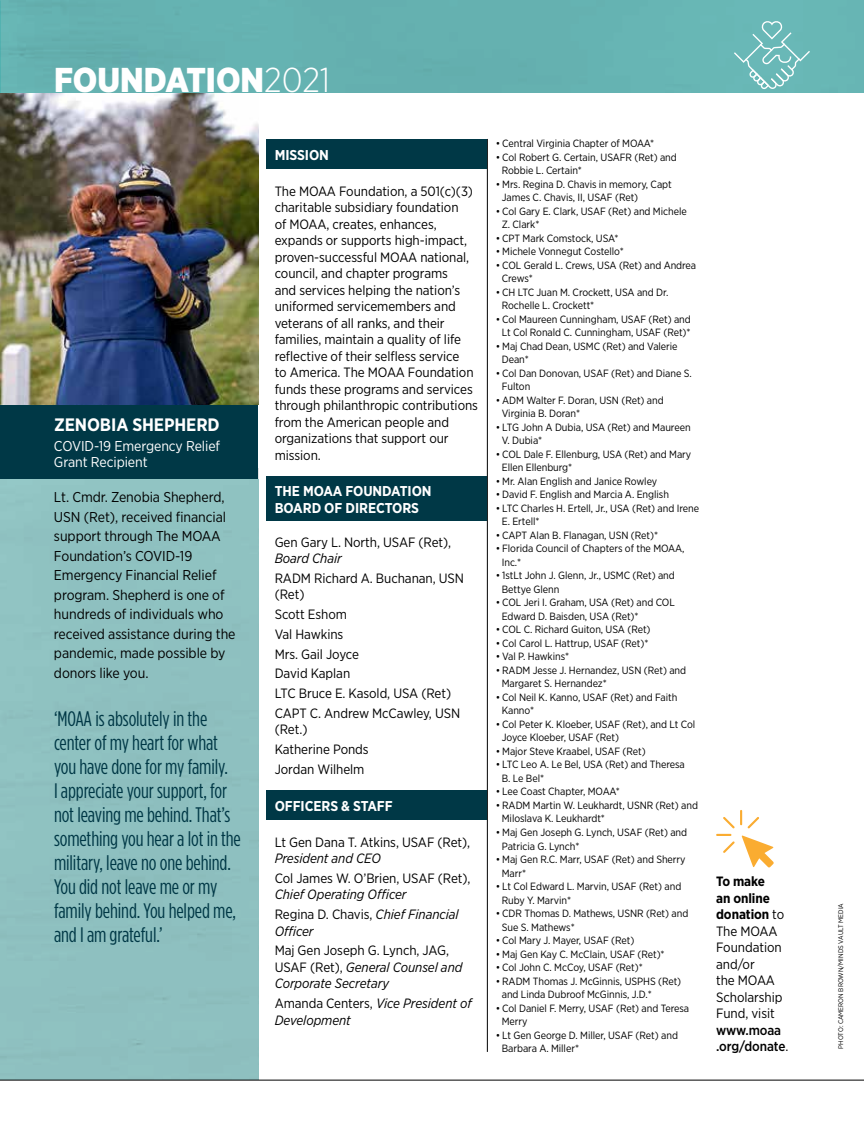
<style>
.page{position:relative;width:864px;height:1134px;background:#fff}
.page>*{position:absolute;margin:0;border:0;box-sizing:border-box;transform-origin:0 0}
.t1{font:900 34.5px "Gotham Narrow";color:#fff}
.t2{font:21px/24px "Gotham Condensed";letter-spacing:-.005em;color:#003846}
.t3{font:700 18px "Gotham Narrow";letter-spacing:-.005em;color:#fff}
.t4{font:14.25px/19.5px "Gotham Narrow";letter-spacing:-.005em;color:#000}
.t5{font:700 14.25px/16.5px "Gotham Narrow";letter-spacing:-.005em;color:#fff}
.t6{font:14.25px/16.5px "Gotham Narrow";letter-spacing:-.005em;color:#fff}
.t7{font:13.5px/16.5px "Gotham Narrow";letter-spacing:-.005em;color:#000}
.t8{font:italic 13.5px/16.5px "Gotham Narrow";letter-spacing:-.005em;color:#000}
.t9{font:500 13.5px/16.5px "Gotham Narrow";letter-spacing:-.005em;color:#000}
.t10{font:10.5px/13.5px "Gotham Narrow";letter-spacing:-.005em;color:#000}
.t11{font:6.75px "Gotham Narrow";color:#000}
.s1{font-weight:300}
.s2{font-style:normal}
.s3{font-weight:700}
.s4{font-weight:400}
</style>
<div class="page">
<div style="left:0;top:479px;width:258px;height:601px;background:#8ec0c0"></div>
<div style="left:0;top:403px;width:258px;height:76px;background:#003846"></div>
<div style="left:0;top:0;width:864px;height:93px;background:#65b1b0"></div>
<hr style="left:0;top:0;width:1px;height:93px;background:#14a3a1">
<hr style="left:487px;top:139px;width:1px;height:913px;background:#000">
<div style="left:266px;top:139px;width:221px;height:30px;background:#003846"></div>
<div style="left:266px;top:790px;width:221px;height:30px;background:#003846"></div>
<div style="left:266px;top:477px;width:221px;height:44px;background:#003846"></div>
<svg style="left:716px;top:834px;width:19px;height:19px"></svg>
<svg style="left:748px;top:817px;width:11px;height:11px"></svg>
<svg style="left:723px;top:810px;width:19px;height:18px"></svg>
<svg style="left:742px;top:835px;width:32px;height:33px"></svg>
<svg style="left:734px;top:21px;width:76px;height:68px"></svg>
<img style="left:0;top:93px;width:258px;height:312px">
<hr style="left:0;top:1080px;width:864px;height:1px;background:#000">
<h1 class="t1" style="left:54px;top:57px;width:278px">FOUNDATION<span class="s1">2021</span></h1>
<h3 class="t3" style="left:54px;top:413px;width:167px">ZENOBIA SHEPHERD</h3>
<h3 class="t6" style="left:54px;top:437px;width:168px">COVID-19 Emergency Relief<br>Grant Recipient</h3>
<p class="t4" style="left:54px;top:487px;width:183px">Lt. Cmdr. Zenobia Shepherd,<br>USN (Ret), received financial support through The MOAA<br>Foundation’s COVID-19<br>Emergency Financial Relief program. Shepherd is one of hundreds of individuals who received assistance during the pandemic, made possible by donors like you.</p>
<p class="t2" style="left:54px;top:706px;width:188px">‘MOAA is absolutely in the center of my heart for what you have done for my family.<br>I appreciate your support, for not leaving me behind. That’s something you hear a lot in the military, leave no one behind.<br>You did not leave me or my family behind. You helped me, and I am grateful.’</p>
<h3 class="t5" style="left:275px;top:146px;width:56px">MISSION</h3>
<p class="t7" style="left:275px;top:183px;width:205px">The MOAA Foundation, a 501(c)(3) charitable subsidiary foundation<br>of MOAA, creates, enhances, expands or supports high-impact, proven-successful MOAA national, council, and chapter programs<br>and services helping the nation’s uniformed servicemembers and veterans of all ranks, and their families, maintain a quality of life reflective of their selfless service<br>to America. The MOAA Foundation funds these programs and services through philanthropic contributions from the American people and organizations that support our mission.</p>
<h3 class="t5" style="left:275px;top:483px;width:158px">THE MOAA FOUNDATION<br>BOARD OF DIRECTORS</h3>
<p class="t7" style="left:275px;top:533px;width:178px">Gen Gary L. North, USAF (Ret),</p>
<p class="t8" style="left:275px;top:550px;width:69px">Board Chair</p>
<p class="t7" style="left:275px;top:570px;width:191px">RADM Richard A. Buchanan, USN (Ret)</p>
<p class="t7" style="left:275px;top:604px;width:187px;line-height:19.8px">Scott Eshom<br>Val Hawkins<br>Mrs. Gail Joyce<br>David Kaplan<br>LTC Bruce E. Kasold, USA (Ret)<br>CAPT C. Andrew McCawley, USN</p>
<p class="t7" style="left:275px;top:719px;width:96px;line-height:19.8px">(Ret.)<br>Katherine Ponds<br>Jordan Wilhelm</p>
<h3 class="t5" style="left:275px;top:798px;width:119px">OFFICERS &amp; STAFF</h3>
<p class="t7" style="left:275px;top:833px;width:197px">Lt Gen Dana T. Atkins, USAF (Ret),</p>
<p class="t8" style="left:275px;top:850px;width:108px">President and CEO</p>
<p class="t7" style="left:275px;top:870px;width:197px">Col James W. O’Brien, USAF (Ret),</p>
<p class="t8" style="left:275px;top:885px;width:186px;line-height:19.8px">Chief Operating Officer<br><span class="s2">Regina D. Chavis,</span> Chief Financial</p>
<p class="t8" style="left:275px;top:922px;width:40px">Officer</p>
<p class="t8" style="left:275px;top:942px;width:189px"><span class="s2">Maj Gen Joseph G. Lynch, JAG,<br>USAF (Ret),</span> General Counsel and<br>Corporate Secretary</p>
<p class="t8" style="left:275px;top:995px;width:199px"><span class="s2">Amanda Centers,</span> Vice President of<br>Development</p>
<p class="t10" style="left:496px;top:137px;width:160px">• Central Virginia Chapter of MOAA*</p>
<p class="t10" style="left:502px;top:150px;width:177px;text-indent:-6px">• Col Robert G. Certain, USAFR (Ret) and<br>Robbie L. Certain*</p>
<p class="t10" style="left:502px;top:177px;width:172px;text-indent:-6px">• Mrs. Regina D. Chavis in memory, Capt<br>James C. Chavis, II, USAF (Ret)</p>
<p class="t10" style="left:502px;top:204px;width:187px;text-indent:-6px">• Col Gary E. Clark, USAF (Ret) and Michele<br>Z. Clark*</p>
<p class="t10" style="left:496px;top:231px;width:124px">• CPT Mark Comstock, USA*</p>
<p class="t10" style="left:496px;top:245px;width:130px">• Michele Vonnegut Costello*</p>
<p class="t10" style="left:502px;top:258px;width:196px;text-indent:-6px">• COL Gerald L. Crews, USA (Ret) and Andrea<br>Crews*</p>
<p class="t10" style="left:502px;top:285px;width:168px;text-indent:-6px">• CH LTC Juan M. Crockett, USA and Dr.<br>Rochelle L. Crockett*</p>
<p class="t10" style="left:496px;top:312px;width:197px;text-align:center">• Col Maureen Cunningham, USAF (Ret) and<br>Lt Col Ronald C. Cunningham, USAF (Ret)*</p>
<p class="t10" style="left:502px;top:339px;width:177px;text-indent:-6px">• Maj Chad Dean, USMC (Ret) and Valerie<br>Dean*</p>
<p class="t10" style="left:502px;top:366px;width:191px;text-indent:-6px">• Col Dan Donovan, USAF (Ret) and Diane S.<br>Fulton</p>
<p class="t10" style="left:502px;top:393px;width:163px;text-indent:-6px">• ADM Walter F. Doran, USN (Ret) and<br>Virginia B. Doran*</p>
<p class="t10" style="left:502px;top:420px;width:190px;text-indent:-6px">• LTG John A Dubia, USA (Ret) and Maureen<br>V. Dubia*</p>
<p class="t10" style="left:502px;top:447px;width:191px;text-indent:-6px">• COL Dale F. Ellenburg, USA (Ret) and Mary<br>Ellen Ellenburg*</p>
<p class="t10" style="left:496px;top:474px;width:163px">• Mr. Alan English and Janice Rowley</p>
<p class="t10" style="left:496px;top:488px;width:175px">• David F. English and Marcia A. English</p>
<p class="t10" style="left:502px;top:501px;width:199px;text-indent:-6px">• LTC Charles H. Ertell, Jr., USA (Ret) and Irene<br>E. Ertell*</p>
<p class="t10" style="left:496px;top:528px;width:164px">• CAPT Alan B. Flanagan, USN (Ret)*</p>
<p class="t10" style="left:502px;top:542px;width:184px;text-indent:-6px">• Florida Council of Chapters of the MOAA,<br>Inc.*</p>
<p class="t10" style="left:502px;top:569px;width:175px;text-indent:-6px">• 1stLt John J. Glenn, Jr., USMC (Ret) and<br>Bettye Glenn</p>
<p class="t10" style="left:502px;top:596px;width:175px;text-indent:-6px">• COL Jeri I. Graham, USA (Ret) and COL<br>Edward D. Baisden, USA (Ret)*</p>
<p class="t10" style="left:496px;top:623px;width:156px">• COL C. Richard Guiton, USA (Ret)</p>
<p class="t10" style="left:496px;top:636px;width:154px">• Col Carol L. Hattrup, USAF (Ret)*</p>
<p class="t10" style="left:496px;top:650px;width:75px">• Val P. Hawkins*</p>
<p class="t10" style="left:502px;top:663px;width:186px;text-indent:-6px">• RADM Jesse J. Hernandez, USN (Ret) and<br>Margaret S. Hernandez*</p>
<p class="t10" style="left:502px;top:690px;width:177px;text-indent:-6px">• Col Neil K. Kanno, USAF (Ret) and Faith<br>Kanno*</p>
<p class="t10" style="left:502px;top:717px;width:195px;text-indent:-6px">• Col Peter K. Kloeber, USAF (Ret), and Lt Col<br>Joyce Kloeber, USAF (Ret)</p>
<p class="t10" style="left:496px;top:744px;width:151px">• Major Steve Kraabel, USAF (Ret)</p>
<p class="t10" style="left:502px;top:758px;width:185px;text-indent:-6px">• LTC Leo A. Le Bel, USA (Ret) and Theresa<br>B. Le Bel*</p>
<p class="t10" style="left:496px;top:785px;width:125px">• Lee Coast Chapter, MOAA*</p>
<p class="t10" style="left:502px;top:798px;width:198px;text-indent:-6px">• RADM Martin W. Leukhardt, USNR (Ret) and<br>Miloslava K. Leukhardt*</p>
<p class="t10" style="left:502px;top:825px;width:187px;text-indent:-6px">• Maj Gen Joseph G. Lynch, USAF (Ret) and<br>Patricia G. Lynch*</p>
<p class="t10" style="left:502px;top:852px;width:185px;text-indent:-6px">• Maj Gen R.C. Marr, USAF (Ret) and Sherry<br>Marr*</p>
<p class="t10" style="left:502px;top:879px;width:181px;text-indent:-6px">• Lt Col Edward L. Marvin, USAF (Ret) and<br>Ruby Y. Marvin*</p>
<p class="t10" style="left:502px;top:906px;width:188px;text-indent:-6px">• CDR Thomas D. Mathews, USNR (Ret) and<br>Sue S. Mathews*</p>
<p class="t10" style="left:496px;top:933px;width:140px">• Col Mary J. Mayer, USAF (Ret)</p>
<p class="t10" style="left:496px;top:947px;width:170px">• Maj Gen Kay C. McClain, USAF (Ret)*</p>
<p class="t10" style="left:496px;top:960px;width:149px">• Col John C. McCoy, USAF (Ret)*</p>
<p class="t10" style="left:502px;top:974px;width:181px;text-indent:-6px">• RADM Thomas J. McGinnis, USPHS (Ret) and Linda Dubroof McGinnis, J.D.*</p>
<p class="t10" style="left:502px;top:1001px;width:189px;text-indent:-6px">• Col Daniel F. Merry, USAF (Ret) and Teresa<br>Merry</p>
<p class="t10" style="left:502px;top:1028px;width:178px;text-indent:-6px">• Lt Gen George D. Miller, USAF (Ret) and<br>Barbara A. Miller*</p>
<p class="t7" style="left:716px;top:873px;width:70px"><span class="s3">To make<br>an online donation</span> to<br>The MOAA<br>Foundation and/or<br>the MOAA<br>Scholarship<br>Fund, visit</p>
<p class="t9" style="left:716px;top:1021px;width:74px">www.moaa .org/donate<span class="s4">.</span></p>
<p class="t11" style="left:836px;top:1049px;width:147px;rotate:-90deg">PHOTO: CAMERON BROWN/MINDS VAULT MEDIA</p>
</div>
